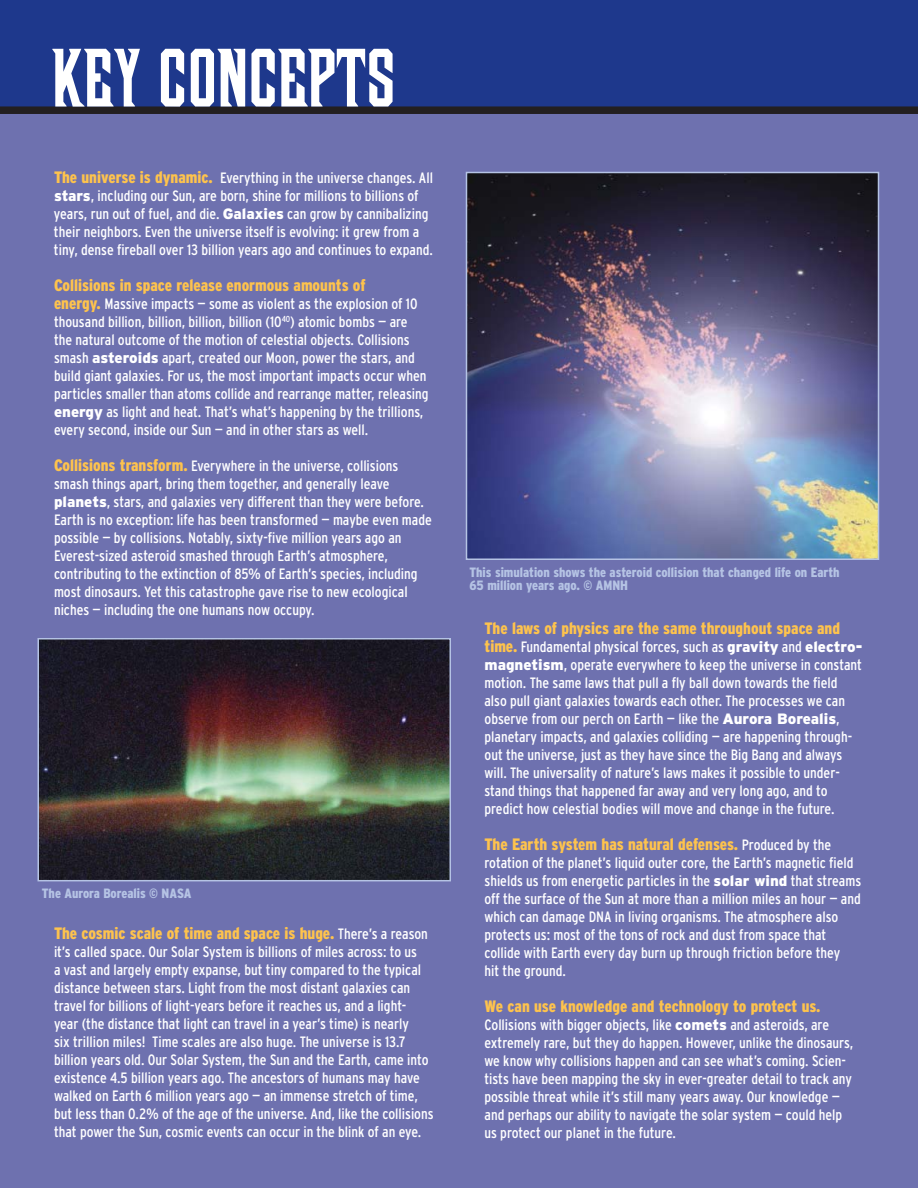
<style>
.page{position:relative;width:918px;height:1188px;background:#fff}
.page>*{position:absolute;margin:0;border:0;box-sizing:border-box;transform-origin:0 0}
.t1{font:82.5px "Cg Wood Block";color:#fff}
.t2{font:900 condensed 16.5px "Interstate";color:#fec34d}
.t3{font:condensed 15px/18px "Interstate";color:#fff}
.t4{font:900 condensed 13.5px/13.5px "Interstate";color:#b5c3e4}
.s1{font-weight:900;font-size:16.5px;color:#fec34d}
.s2{font-weight:900;font-stretch:normal}
.s3{font-weight:400;font-size:15px;color:#fff}
</style>
<div class="page">
<div style="left:0;top:112px;width:918px;height:1076px;background:#6e71af"></div>
<div style="left:0;top:0;width:918px;height:108px;background:#1e388c"></div>
<div style="left:0;top:106px;width:918px;height:8px;background:#231f20"></div>
<img style="left:469px;top:175px;width:407px;height:382px">
<div style="left:466px;top:172px;width:413px;height:388px;border:2px solid #b5c3e4"></div>
<img style="left:41px;top:641px;width:407px;height:237px">
<div style="left:38px;top:638px;width:413px;height:243px;border:2px solid #b5c3e4"></div>
<h1 class="t1" style="left:52px;top:30px;width:345px">KEY CONCEPTS</h1>
<p class="t3" style="left:54px;top:170px;width:381px"><span class="s1">The universe is dynamic.</span> Everything in the universe changes. All <span class="s2">stars</span>, including our Sun, are born, shine for millions to billions of years, run out of fuel, and die. <span class="s2">Galaxies</span> can grow by cannibalizing their neighbors. Even the universe itself is evolving: it grew from a tiny, dense fireball over 13 billion years ago and continues to expand.</p>
<p class="t2" style="left:54px;top:279px;width:313px">Collisions in space release enormous amounts of</p>
<p class="t3" style="left:54px;top:296px;width:376px"><span class="s1">energy.</span> Massive impacts — some as violent as the explosion of 10 thousand billion, billion, billion, billion (10<sup>40</sup>) atomic bombs — are the natural outcome of the motion of celestial objects. Collisions smash <span class="s2">asteroids</span> apart, created our Moon, power the stars, and build giant galaxies. For us, the most important impacts occur when particles smaller than atoms collide and rearrange matter, releasing <span class="s2">energy</span> as light and heat. That’s what’s happening by the trillions, every second, inside our Sun — and in other stars as well.</p>
<p class="t3" style="left:54px;top:458px;width:379px"><span class="s1">Collisions transform.</span> Everywhere in the universe, collisions smash things apart, bring them together, and generally leave <span class="s2">planets</span>, stars, and galaxies very different than they were before.<br>Earth is no exception: life has been transformed — maybe even made possible — by collisions. Notably, sixty-five million years ago an Everest-sized asteroid smashed through Earth’s atmosphere, contributing to the extinction of 85% of Earth’s species, including most dinosaurs. Yet this catastrophe gave rise to new ecological niches — including the one humans now occupy.</p>
<p class="t4" style="left:42px;top:888px;width:151px">The Aurora Borealis © NASA</p>
<p class="t2" style="left:54px;top:927px;width:375px">The cosmic scale of time and space is huge. <span class="s3">There’s a reason</span></p>
<p class="t3" style="left:54px;top:944px;width:381px">it’s called space. Our Solar System is billions of miles across: to us<br>a vast and largely empty expanse, but tiny compared to the typical distance between stars. Light from the most distant galaxies can travel for billions of light-years before it reaches us, and a light&shy;year (the distance that light can travel in a year’s time) is nearly<br>six trillion miles! Time scales are also huge. The universe is 13.7 billion years old. Our Solar System, the Sun and the Earth, came into existence 4.5 billion years ago. The ancestors of humans may have walked on Earth 6 million years ago — an immense stretch of time, but less than 0.2% of the age of the universe. And, like the collisions that power the Sun, cosmic events can occur in the blink of an eye.</p>
<p class="t4" style="left:470px;top:566px;width:372px">This simulation shows the asteroid collision that changed life on Earth<br>65 million years ago. © AMNH</p>
<p class="t2" style="left:484px;top:622px;width:357px">The laws of physics are the same throughout space and</p>
<p class="t3" style="left:484px;top:639px;width:380px"><span class="s1">time.</span> Fundamental physical forces, such as <span class="s2">gravity</span> and <span class="s2">electro&shy;magnetism</span>, operate everywhere to keep the universe in constant motion. The same laws that pull a fly ball down towards the field also pull giant galaxies towards each other. The processes we can observe from our perch on Earth — like the <span class="s2">Aurora Borealis</span>, planetary impacts, and galaxies colliding — are happening through&shy;out the universe, just as they have since the Big Bang and always will. The universality of nature’s laws makes it possible to under&shy;stand things that happened far away and very long ago, and to predict how celestial bodies will move and change in the future.</p>
<p class="t2" style="left:484px;top:838px;width:348px">The Earth system has natural defenses. <span class="s3">Produced by the</span></p>
<p class="t3" style="left:484px;top:855px;width:378px">rotation of the planet’s liquid outer core, the Earth’s magnetic field shields us from energetic particles in the <span class="s2">solar wind</span> that streams off the surface of the Sun at more than a million miles an hour — and which can damage DNA in living organisms. The atmosphere also protects us: most of the tons of rock and dust from space that collide with Earth every day burn up through friction before they<br>hit the ground.</p>
<p class="t2" style="left:484px;top:1000px;width:338px">We can use knowledge and technology to protect us.</p>
<p class="t3" style="left:484px;top:1017px;width:370px">Collisions with bigger objects, like <span class="s2">comets</span> and asteroids, are extremely rare, but they do happen. However, unlike the dinosaurs, we know why collisions happen and can see what’s coming. Scien&shy;tists have been mapping the sky in ever-greater detail to track any possible threat while it’s still many years away. Our knowledge — and perhaps our ability to navigate the solar system — could help us protect our planet in the future.</p>
</div>
